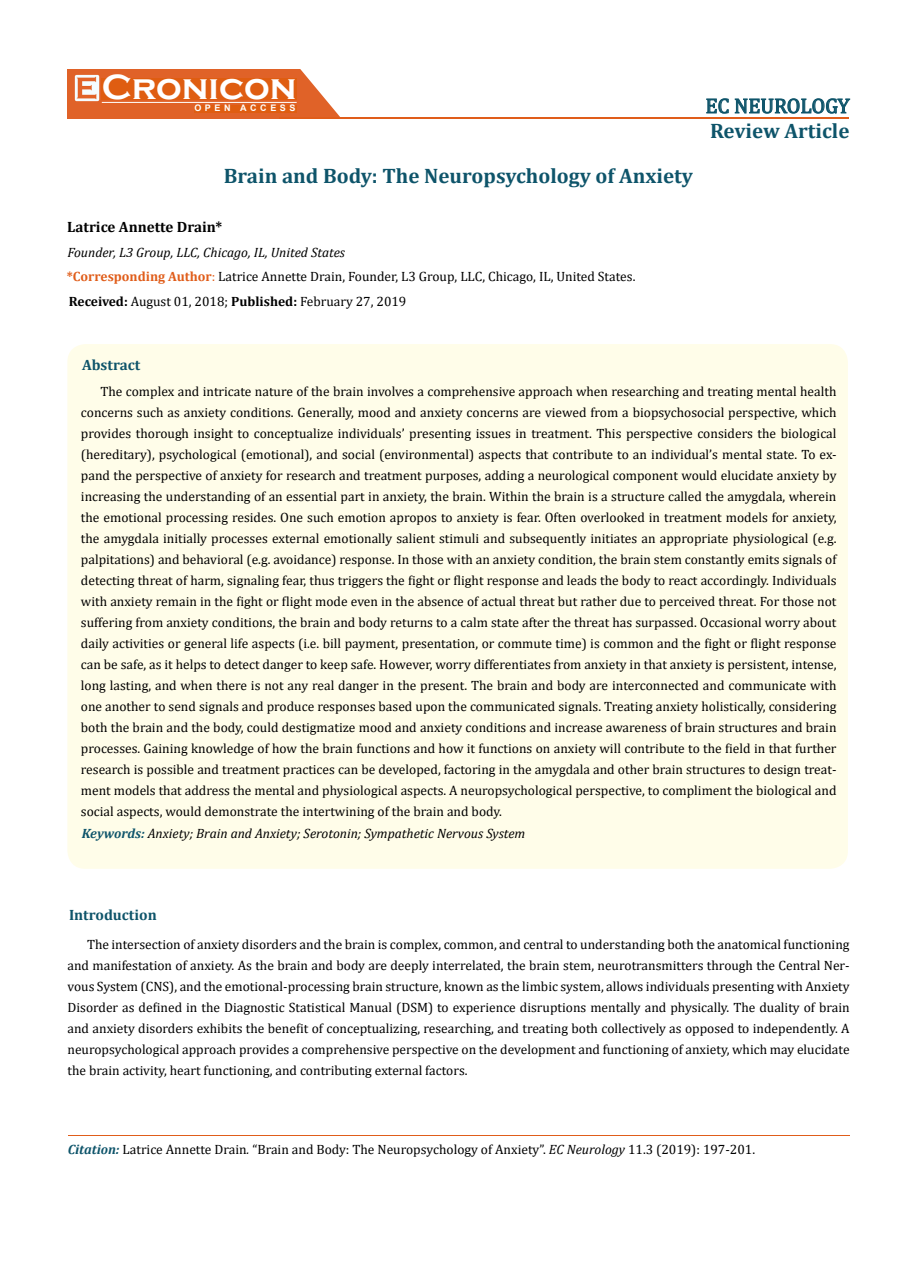
<style>
.page{position:relative;width:917px;height:1262px;background:#fff}
.page>*{position:absolute;margin:0;border:0;box-sizing:border-box;transform-origin:0 0}
.t1{font:700 36px "Copperplate Gothic";color:#fff}
.t2{font:700 21px "Cambria";color:#0e546a}
.t3{font:21px "Cambria";color:#0e546a}
.t4{font:700 15px "Cambria";color:#000}
.t5{font:700 15px "Cambria";color:#0e546a}
.t6{font:13.5px/21px "Cambria";color:#000;text-align:justify}
.t7{font:italic 13.5px "Cambria";color:#000}
.t8{font:700 9px "Arial";letter-spacing:.4em;color:#fff}
.s1{font-style:italic}
.s2{font-weight:700;color:#e05d1a}
.s3{color:#e05d1a}
.s4{font-weight:700}
.s5{font-weight:700;color:#0e546a}
.s6{font-weight:700;font-style:italic;color:#0e546a}
</style>
<div class="page">
<div style="left:67px;top:70px;width:290px;height:49px;background:#e06228"></div>
<svg style="left:300px;top:69px;width:90px;height:49px"></svg>
<img style="left:75px;top:75px;width:24px;height:26px">
<div style="left:102px;top:79px;width:195px;height:21px;background:#df5d11"></div>
<div style="left:194px;top:105px;width:103px;height:7px;background:#df5d11"></div>
<svg style="left:706px;top:98px;width:144px;height:16px"></svg>
<hr style="left:102px;top:102px;width:194px;height:1px;background:#fff">
<hr style="left:279px;top:118px;width:569px;height:1px;background:#e05d1a">
<hr style="left:68px;top:1135px;width:781px;height:1px;background:#e05d1a">
<div style="left:67px;top:344px;width:780px;height:524px;background:#fffde9;border-radius:18px"></div>
<h1 class="t1" style="left:102px;top:68px;width:196px">Cronicon</h1>
<p class="t8" style="left:194px;top:102px;width:103px">OPEN ACCESS</p>
<h2 class="t3" style="left:705px;top:93px;width:146px">EC NEUROLOGY</h2>
<h2 class="t2" style="left:710px;top:116px;width:141px">Review Article</h2>
<h2 class="t2" style="left:224px;top:160px;width:470px">Brain and Body: The Neuropsychology of Anxiety</h2>
<p class="t4" style="left:67px;top:216px;width:157px">Latrice Annette Drain*</p>
<p class="t6" style="left:67px;top:240px;width:570px;line-height:24.6px"><span class="s1">Founder, L3 Group, LLC, Chicago, IL, United States<br></span><span class="s2">*Corresponding Author</span><span class="s3">:</span> Latrice Annette Drain, Founder, L3 Group, LLC, Chicago, IL, United States.</p>
<p class="t6" style="left:69px;top:290px;width:339px"><span class="s4">Received:</span> August 01, 2018; <span class="s4">Published:</span> February 27, 2019</p>
<p class="t5" style="left:82px;top:354px;width:60px">Abstract</p>
<p class="t6" style="left:81px;top:381px;width:757px;text-indent:19px">The complex and intricate nature of the brain involves a comprehensive approach when researching and treating mental health concerns such as anxiety conditions. Generally, mood and anxiety concerns are viewed from a biopsychosocial perspective, which provides thorough insight to conceptualize individuals’ presenting issues in treatment. This perspective considers the biological (hereditary), psychological (emotional), and social (environmental) aspects that contribute to an individual’s mental state. To ex&shy;pand the perspective of anxiety for research and treatment purposes, adding a neurological component would elucidate anxiety by increasing the understanding of an essential part in anxiety, the brain. Within the brain is a structure called the amygdala, wherein the emotional processing resides. One such emotion apropos to anxiety is fear. Often overlooked in treatment models for anxiety, the amygdala initially processes external emotionally salient stimuli and subsequently initiates an appropriate physiological (e.g. palpitations) and behavioral (e.g. avoidance) response. In those with an anxiety condition, the brain stem constantly emits signals of detecting threat of harm, signaling fear, thus triggers the fight or flight response and leads the body to react accordingly. Individuals with anxiety remain in the fight or flight mode even in the absence of actual threat but rather due to perceived threat. For those not suffering from anxiety conditions, the brain and body returns to a calm state after the threat has surpassed. Occasional worry about daily activities or general life aspects (i.e. bill payment, presentation, or commute time) is common and the fight or flight response can be safe, as it helps to detect danger to keep safe. However, worry differentiates from anxiety in that anxiety is persistent, intense, long lasting, and when there is not any real danger in the present. The brain and body are interconnected and communicate with one another to send signals and produce responses based upon the communicated signals. Treating anxiety holistically, considering both the brain and the body, could destigmatize mood and anxiety conditions and increase awareness of brain structures and brain processes. Gaining knowledge of how the brain functions and how it functions on anxiety will contribute to the field in that further research is possible and treatment practices can be developed, factoring in the amygdala and other brain structures to design treat&shy;ment models that address the mental and physiological aspects. A neuropsychological perspective, to compliment the biological and social aspects, would demonstrate the intertwining of the brain and body.</p>
<p class="t7" style="left:82px;top:823px;width:445px"><span class="s5">Keywords:</span> Anxiety; Brain and Anxiety; Serotonin; Sympathetic Nervous System</p>
<p class="t5" style="left:69px;top:904px;width:89px">Introduction</p>
<p class="t6" style="left:67px;top:933px;width:783px;text-indent:19px">The intersection of anxiety disorders and the brain is complex, common, and central to understanding both the anatomical functioning and manifestation of anxiety. As the brain and body are deeply interrelated, the brain stem, neurotransmitters through the Central Ner&shy;vous System (CNS), and the emotional-processing brain structure, known as the limbic system, allows individuals presenting with Anxiety Disorder as defined in the Diagnostic Statistical Manual (DSM) to experience disruptions mentally and physically. The duality of brain and anxiety disorders exhibits the benefit of conceptualizing, researching, and treating both collectively as opposed to independently. A neuropsychological approach provides a comprehensive perspective on the development and functioning of anxiety, which may elucidate the brain activity, heart functioning, and contributing external factors.</p>
<p class="t6" style="left:68px;top:1138px;width:689px"><span class="s6">Citation:</span> Latrice Annette Drain<span class="s1">.</span> “Brain and Body: The Neuropsychology of Anxiety”. <span class="s1">EC Neurology</span> 11.3 (2019): 197-201.</p>
</div>
